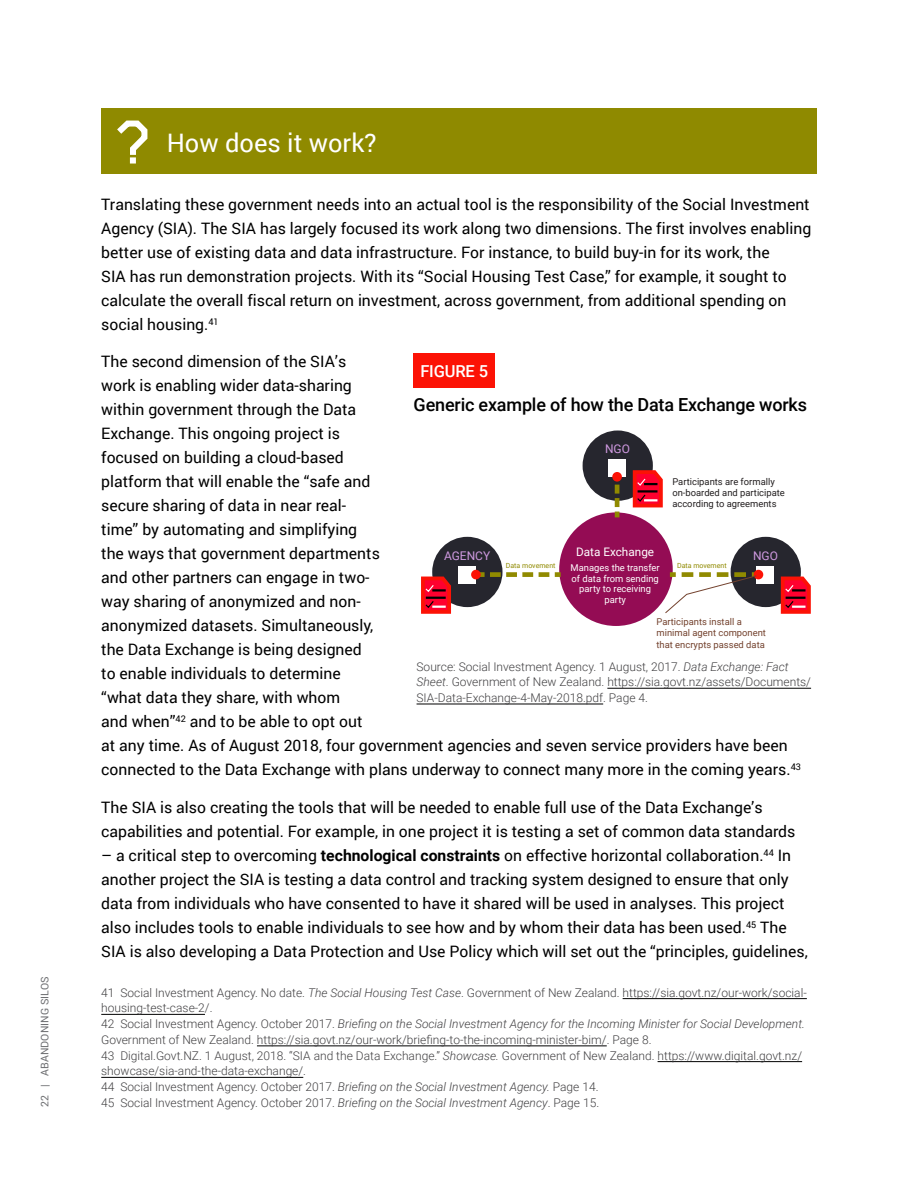
<style>
.page{position:relative;width:918px;height:1188px;background:#fff}
.page>*{position:absolute;margin:0;border:0;box-sizing:border-box;transform-origin:0 0}
.t1{font:25.5px "Roboto";color:#fff}
.Figure_Description{font:500 18px "Roboto";letter-spacing:-.01em;color:#000}
.Figure_X{font:500 16.5px "Roboto";letter-spacing:-.01em;color:#fff}
.Paragraph{font:15.75px/24px "Roboto";color:#000}
.Footnotes{font:300 12px/15.8px "Roboto";color:#414042}
.t2{font:12px "Roboto";color:#cf99e0}
.t3{font:11.7px "Roboto";color:#fff}
.t4{font:10.5px "Roboto";letter-spacing:.01em;color:#6d6e71}
.t5{font:9.45px/11.2px "Roboto";color:#231f20}
.t6{font:9.45px/11.2px "Roboto";color:#73422e}
.t7{font:9.45px/10.5px "Roboto";color:#fff;text-align:center}
.t8{font:7.05px "Roboto";color:#908a00}
.s1{font-weight:700}
.s2{font-style:italic}
</style>
<div class="page">
<hr style="left:623px;top:998px;width:184px;height:1px;background:#000">
<hr style="left:101px;top:1014px;width:104px;height:1px;background:#000">
<hr style="left:257px;top:1045px;width:350px;height:1px;background:#000">
<hr style="left:658px;top:1061px;width:144px;height:1px;background:#000">
<hr style="left:101px;top:1077px;width:202px;height:1px;background:#000">
<div style="left:414px;top:354px;width:81px;height:34px;background:#fc1205"></div>
<div style="left:559px;top:512px;width:114px;height:114px;background:#940c54;border-radius:50%"></div>
<div style="left:731px;top:537px;width:70px;height:70px;background:#26262e;border-radius:50%"></div>
<svg style="left:779px;top:575px;width:32px;height:39px"></svg>
<div style="left:757px;top:566px;width:17px;height:17px;background:#fff"></div>
<div style="left:754px;top:570px;width:9px;height:9px;background:#fc1206;border-radius:50%"></div>
<div style="left:583px;top:431px;width:70px;height:70px;background:#26262e;border-radius:50%"></div>
<svg style="left:631px;top:468px;width:32px;height:40px"></svg>
<div style="left:608px;top:460px;width:18px;height:17px;background:#fff"></div>
<div style="left:432px;top:537px;width:71px;height:70px;background:#26262e;border-radius:50%"></div>
<svg style="left:421px;top:575px;width:32px;height:39px"></svg>
<svg style="left:615px;top:484px;width:4px;height:33px"></svg>
<div style="left:612px;top:472px;width:10px;height:10px;background:#fc1206;border-radius:50%"></div>
<svg style="left:480px;top:572px;width:81px;height:5px"></svg>
<div style="left:458px;top:566px;width:17px;height:17px;background:#fff"></div>
<div style="left:471px;top:570px;width:10px;height:9px;background:#fc1206;border-radius:50%"></div>
<svg style="left:665px;top:572px;width:93px;height:42px"></svg>
<hr style="left:607px;top:688px;width:204px;height:1px;background:#000">
<hr style="left:417px;top:704px;width:186px;height:1px;background:#000">
<div style="left:101px;top:108px;width:716px;height:66px;background:#8f8a00"></div>
<svg style="left:117px;top:120px;width:31px;height:44px"></svg>
<p class="t4" style="left:38px;top:1107px;width:132px;rotate:-90deg">22 | ABANDONING SILOS</p>
<h2 class="t1" style="left:167px;top:128px;width:211px">How does it work?</h2>
<p class="Paragraph" style="left:101px;top:192px;width:712px">Translating these government needs into an actual tool is the responsibility of the Social Investment Agency (SIA). The SIA has largely focused its work along two dimensions. The first involves enabling better use of existing data and data infrastructure. For instance, to build buy-in for its work, the<br>SIA has run demonstration projects. With its “Social Housing Test Case,” for example, it sought to calculate the overall fiscal return on investment, across government, from additional spending on social housing.<sup>41</sup></p>
<p class="Paragraph" style="left:101px;top:350px;width:701px">The second dimension of the SIA’s<br>work is enabling wider data-sharing<br>within government through the Data<br>Exchange. This ongoing project is<br>focused on building a cloud-based<br>platform that will enable the “safe and<br>secure sharing of data in near real-<br>time” by automating and simplifying<br>the ways that government departments<br>and other partners can engage in two-<br>way sharing of anonymized and non-<br>anonymized datasets. Simultaneously,<br>the Data Exchange is being designed<br>to enable individuals to determine<br>“what data they share, with whom<br>and when”<sup>42</sup> and to be able to opt out<br>at any time. As of August 2018, four government agencies and seven service providers have been connected to the Data Exchange with plans underway to connect many more in the coming years.<sup>43</sup></p>
<p class="Paragraph" style="left:101px;top:795px;width:696px">The SIA is also creating the tools that will be needed to enable full use of the Data Exchange’s capabilities and potential. For example, in one project it is testing a set of common data standards</p>
<p class="Paragraph" style="left:101px;top:843px;width:708px">– a critical step to overcoming <span class="s1">technological constraints</span> on effective horizontal collaboration.<sup>44</sup> In another project the SIA is testing a data control and tracking system designed to ensure that only data from individuals who have consented to have it shared will be used in analyses. This project also includes tools to enable individuals to see how and by whom their data has been used.<sup>45</sup> The SIA is also developing a Data Protection and Use Policy which will set out the “principles, guidelines,</p>
<p class="Footnotes" style="left:101px;top:984px;width:707px">41 Social Investment Agency. No date. <span class="s2">The Social Housing Test Case</span>. Government of New Zealand. https://sia.govt.nz/our-work/social&shy;housing-test-case-2/.</p>
<p class="Footnotes" style="left:101px;top:1016px;width:705px">42 Social Investment Agency. October 2017. <span class="s2">Briefing on the Social Investment Agency for the Incoming Minister for Social Development.<br></span>Government of New Zealand. https://sia.govt.nz/our-work/briefing-to-the-incoming-minister-bim/. Page 8.</p>
<p class="Footnotes" style="left:101px;top:1047px;width:702px">43 Digital.Govt.NZ. 1 August, 2018. “SIA and the Data Exchange.” <span class="s2">Showcase.</span> Government of New Zealand. https://www.digital.govt.nz/ showcase/sia-and-the-data-exchange/.</p>
<p class="Footnotes" style="left:101px;top:1079px;width:499px">44 Social Investment Agency. October 2017. <span class="s2">Briefing on the Social Investment Agency.</span> Page 14.</p>
<p class="Footnotes" style="left:101px;top:1094px;width:499px">45 Social Investment Agency. October 2017. <span class="s2">Briefing on the Social Investment Agency</span>. Page 15.</p>
<p class="Figure_X" style="left:420px;top:360px;width:69px">FIGURE 5</p>
<p class="Figure_Description" style="left:414px;top:392px;width:395px">Generic example of how the Data Exchange works</p>
<p class="t2" style="left:605px;top:441px;width:26px">NGO</p>
<p class="t5" style="left:672px;top:475px;width:114px">Participants are formally on-boarded and participate according to agreements</p>
<p class="t3" style="left:576px;top:543px;width:79px">Data Exchange</p>
<p class="t7" style="left:571px;top:562px;width:91px">Manages the transfer of data from sending party to receiving party</p>
<p class="t2" style="left:444px;top:547px;width:48px">AGENCY</p>
<p class="t2" style="left:753px;top:547px;width:26px">NGO</p>
<p class="t8" style="left:506px;top:561px;width:51px">Data movement</p>
<p class="t8" style="left:677px;top:561px;width:51px">Data movement</p>
<p class="t6" style="left:657px;top:616px;width:111px">Participants install a minimal agent component that encrypts passed data</p>
<p class="Footnotes" style="left:417px;top:658px;width:396px">Source: Social Investment Agency. 1 August, 2017. <span class="s2">Data Exchange: Fact<br>Sheet</span>. Government of New Zealand. https://sia.govt.nz/assets/Documents/<br>SIA-Data-Exchange-4-May-2018.pdf. Page 4.</p>
</div>
